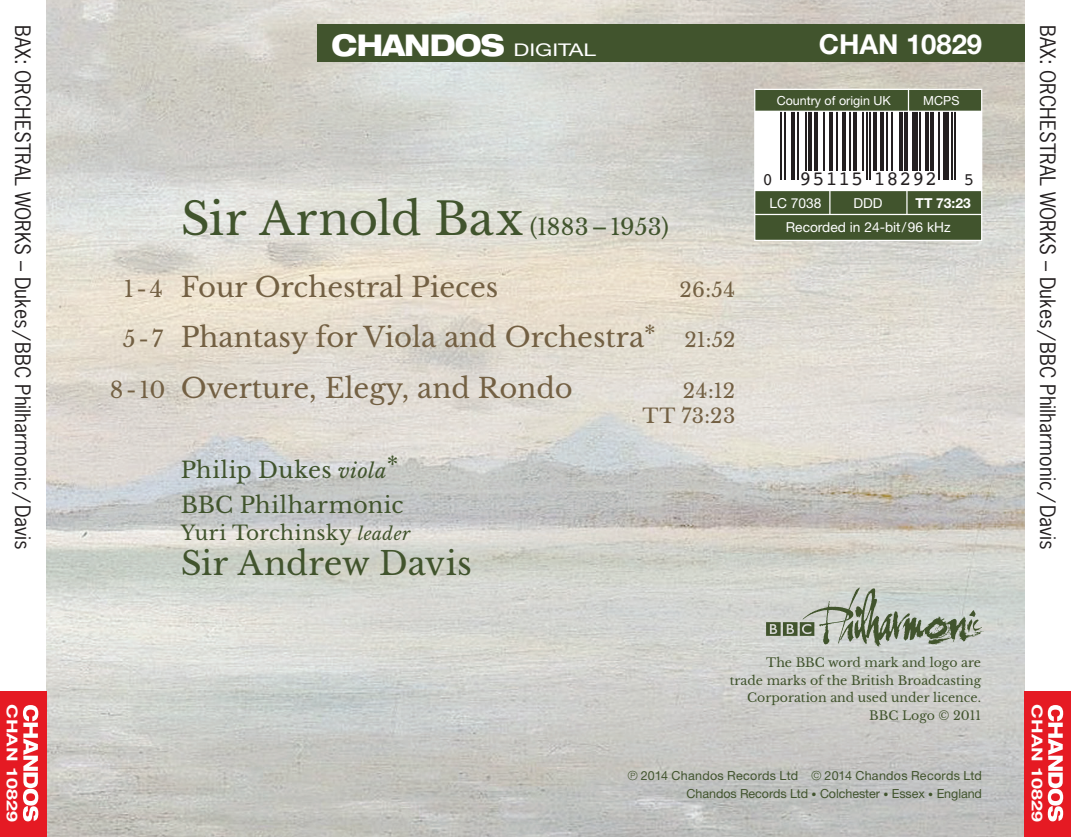
<style>
.page{position:relative;width:1071px;height:837px;background:#fff}
.page>*{position:absolute;margin:0;border:0;box-sizing:border-box;transform-origin:0 0}
.TL_-_Composer{font:45px "Libre Baskerville";color:#41542d}
.TL_-_Artist{font:32.5px "Libre Baskerville";letter-spacing:-.005em;color:#41542d}
.t1{font:800 expanded 30px "Helvetica Neue";letter-spacing:-.03em;color:#fff;scale:.89 1}
.TL_-_Subtitle{font:27.5px "Libre Baskerville";color:#736043}
.t2{font:700 27.5px "Helvetica Neue";letter-spacing:-.005em;color:#fff}
.TL_-_Artist-2{font:22.5px "Libre Baskerville";letter-spacing:.02em;color:#41542d}
.t3{font:20.25px "Courier";letter-spacing:.04em;color:#231f20}
.t4{font:20px "News Gothic Std";color:#231f20}
.TL_-_Artist_small{font:20px "Libre Baskerville";letter-spacing:.025em;color:#41542d}
.TL_-_Subtitle-2{font:20px "Libre Baskerville";letter-spacing:.02em;color:#736043}
.TL_-_Pieces{font:20px "Libre Baskerville";color:#736043}
.t5{font:17.5px "Courier";color:#231f20}
.t6{font:700 15px "Helvetica Neue";color:#fff;scale:1.32 1}
.t7{font:13.75px "Helvetica Neue";color:#fff}
.t8{font:700 13.75px "Helvetica Neue";color:#fff}
.t9{font:12.5px "Libre Baskerville";color:#41542d}
.t10{font:12.5px "Helvetica Neue";letter-spacing:.02em;color:#41542d}
.t11{font:12.5px "Helvetica Neue";letter-spacing:-.005em;color:#41542d}
.t12{font:12.5px "Helvetica Neue";color:#fff}
.s1{font-weight:400;font-stretch:normal;font-size:17.5px}
.s2{font-size:22.5px}
.s3{font-style:italic;font-size:20px}
.s4{font-style:italic;font-size:17.5px}
.s5{font-size:10px}
</style>
<div class="page">
<img style="left:46px;top:0;width:978px;height:836px">
<div style="left:0;top:691px;width:46px;height:145px;background:#e51a23"></div>
<div style="left:1024px;top:691px;width:46px;height:145px;background:#e51a23"></div>
<div style="left:753px;top:89px;width:228px;height:152px;background:#41542d;border:1px solid #fff"></div>
<svg style="left:906px;top:191px;width:1px;height:23px"></svg>
<svg style="left:829px;top:191px;width:1px;height:23px"></svg>
<div style="left:755px;top:111px;width:226px;height:79px;background:#fff"></div>
<svg style="left:785px;top:112px;width:168px;height:68px"></svg>
<hr style="left:780px;top:111px;width:2px;height:69px;background:#231f20">
<hr style="left:784px;top:111px;width:1px;height:69px;background:#231f20">
<hr style="left:791px;top:111px;width:4px;height:69px;background:#231f20">
<hr style="left:797px;top:111px;width:1px;height:69px;background:#231f20">
<hr style="left:804px;top:111px;width:2px;height:59px;background:#231f20">
<hr style="left:808px;top:111px;width:3px;height:59px;background:#231f20">
<svg style="left:813px;top:112px;width:4px;height:58px"></svg>
<hr style="left:822px;top:111px;width:2px;height:59px;background:#231f20">
<svg style="left:828px;top:112px;width:4px;height:58px"></svg>
<hr style="left:835px;top:111px;width:2px;height:59px;background:#231f20">
<svg style="left:841px;top:112px;width:4px;height:58px"></svg>
<hr style="left:848px;top:111px;width:2px;height:59px;background:#231f20">
<svg style="left:852px;top:112px;width:4px;height:58px"></svg>
<hr style="left:861px;top:111px;width:2px;height:59px;background:#231f20">
<hr style="left:865px;top:111px;width:2px;height:69px;background:#231f20">
<hr style="left:869px;top:111px;width:1px;height:69px;background:#231f20">
<svg style="left:872px;top:112px;width:4px;height:58px"></svg>
<hr style="left:880px;top:111px;width:4px;height:59px;background:#231f20">
<hr style="left:885px;top:111px;width:2px;height:59px;background:#231f20">
<hr style="left:891px;top:111px;width:2px;height:59px;background:#231f20">
<svg style="left:898px;top:112px;width:4px;height:58px"></svg>
<hr style="left:904px;top:111px;width:4px;height:59px;background:#231f20">
<div style="left:911px;top:111px;width:6px;height:59px;background:#231f20"></div>
<hr style="left:919px;top:111px;width:1px;height:59px;background:#231f20">
<svg style="left:924px;top:112px;width:4px;height:58px"></svg>
<hr style="left:930px;top:111px;width:3px;height:59px;background:#231f20">
<hr style="left:937px;top:111px;width:2px;height:69px;background:#231f20">
<div style="left:943px;top:111px;width:5px;height:69px;background:#231f20"></div>
<hr style="left:950px;top:111px;width:2px;height:69px;background:#231f20">
<hr style="left:954px;top:111px;width:2px;height:69px;background:#231f20">
<hr style="left:754px;top:214px;width:227px;height:1px;background:#fff">
<svg style="left:907px;top:89px;width:1px;height:22px"></svg>
<svg style="left:23px;top:705px;width:15px;height:116px"></svg>
<svg style="left:1047px;top:705px;width:15px;height:116px"></svg>
<div style="left:317px;top:25px;width:707px;height:37px;background:#41542d"></div>
<hr style="left:754px;top:190px;width:227px;height:1px;background:#fff">
<hr style="left:754px;top:111px;width:227px;height:1px;background:#fff">
<svg style="left:765px;top:587px;width:218px;height:59px;background:#b0b7ac"></svg>
<svg style="left:627px;top:770px;width:10px;height:10px"></svg>
<svg style="left:811px;top:770px;width:10px;height:10px"></svg>
<p class="t4" style="left:36px;top:25px;width:526px;rotate:90deg">BAX: ORCHESTRAL WORKS – Dukes /BBC Philharmonic/Davis</p>
<p class="t4" style="left:1060px;top:25px;width:526px;rotate:90deg">BAX: ORCHESTRAL WORKS – Dukes /BBC Philharmonic/Davis</p>
<p class="t1" style="left:331px;top:26px;width:298px">CHANDOS <span class="s1">DIGITAL</span></p>
<p class="t2" style="left:818px;top:28px;width:165px">CHAN 10829</p>
<p class="t12" style="left:776px;top:93px;width:116px">Country of origin UK</p>
<p class="t12" style="left:923px;top:93px;width:38px">MCPS</p>
<p class="t5" style="left:762px;top:166px;width:12px">0</p>
<p class="t3" style="left:799px;top:163px;width:139px">95115 18292</p>
<p class="t5" style="left:963px;top:166px;width:12px">5</p>
<p class="t7" style="left:769px;top:195px;width:53px">LC 7038</p>
<p class="t7" style="left:853px;top:195px;width:31px">DDD</p>
<p class="t8" style="left:915px;top:194px;width:57px">TT 73:23</p>
<p class="t7" style="left:785px;top:219px;width:166px">Recorded in 24-bit/96 kHz</p>
<p class="TL_-_Composer" style="left:181px;top:191px;width:489px">Sir Arnold Bax <span class="s2">(1883–1953)</span></p>
<p class="TL_-_Subtitle" style="left:124px;top:270px;width:376px"><span class="s2">1 -4</span> Four Orchestral Pieces</p>
<p class="TL_-_Subtitle-2" style="left:679px;top:278px;width:57px">26:54</p>
<p class="TL_-_Subtitle" style="left:123px;top:320px;width:534px"><span class="s2">5-7</span> Phantasy for Viola and Orchestra<sup>*</sup></p>
<p class="TL_-_Subtitle-2" style="left:684px;top:328px;width:52px">21:52</p>
<p class="TL_-_Subtitle" style="left:110px;top:370px;width:464px"><span class="s2">8- 10</span> Overture, Elegy, and Rondo</p>
<p class="TL_-_Subtitle-2" style="left:682px;top:378px;width:54px">24:12</p>
<p class="TL_-_Pieces" style="left:642px;top:403px;width:94px">TT 73:23</p>
<p class="TL_-_Artist-2" style="left:181px;top:455px;width:219px">Philip Dukes <span class="s3">viola</span>*</p>
<p class="TL_-_Artist-2" style="left:181px;top:490px;width:224px">BBC Philharmonic</p>
<p class="TL_-_Artist_small" style="left:181px;top:520px;width:231px">Yuri Torchinsky <span class="s4">leader</span></p>
<p class="TL_-_Artist" style="left:181px;top:543px;width:292px">Sir Andrew Davis</p>
<p class="t9" style="left:766px;top:655px;width:216px">The BBC word mark and logo are</p>
<p class="t9" style="left:729px;top:672px;width:253px">trade marks of the British Broadcasting</p>
<p class="t9" style="left:747px;top:690px;width:235px">Corporation and used under licence.</p>
<p class="t9" style="left:869px;top:707px;width:113px">BBC Logo © 2011</p>
<p class="t6" style="left:21px;top:703px;width:90px;rotate:90deg">CHAN 10829</p>
<p class="t6" style="left:1045px;top:704px;width:90px;rotate:90deg">CHAN 10829</p>
<p class="t10" style="left:640px;top:768px;width:159px">2014 Chandos Records Ltd</p>
<p class="t10" style="left:824px;top:768px;width:159px">2014 Chandos Records Ltd</p>
<p class="t11" style="left:686px;top:785px;width:297px">Chandos Records Ltd <span class="s5">•</span> Colchester <span class="s5">•</span> Essex <span class="s5">•</span> England</p>
</div>
